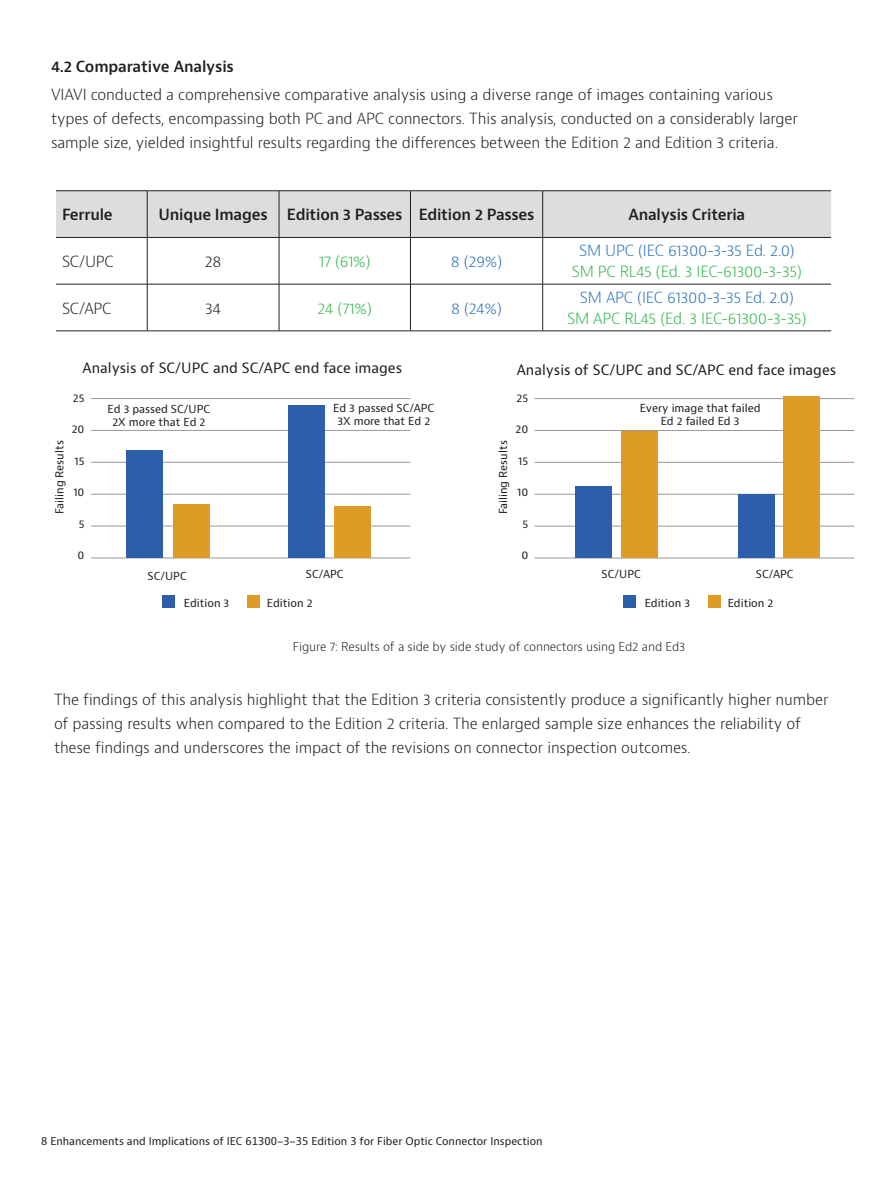
<style>
.page{position:relative;width:893px;height:1191px;background:#fff}
.page>*{position:absolute;margin:0;border:0;box-sizing:border-box;transform-origin:0 0}
.P_10_16{font:300 15px/24px "Bernino Sans";letter-spacing:-.01em;color:#231f20}
.Table_Copy{font:300 15px/21px "Bernino Sans";letter-spacing:-.015em;color:#31b44a;text-align:center}
.TH{font:600 15px "Bernino Sans";letter-spacing:-.015em;color:#231f20}
.H3_Heading_Level_3{font:600 15px "Bernino Sans";letter-spacing:-.01em;color:#231f20}
.Table_Copy-2{font:300 15px "Bernino Sans";letter-spacing:-.015em;color:#231f20}
.Table_Copy-3{font:300 15px "Bernino Sans";color:#2a70b8}
.t1{font:13.8px "Bernino Sans";color:#231f20}
.P_10_16-2{font:300 12px "Bernino Sans";letter-spacing:-.01em;color:#231f20}
.t2{font:10.8px/12.9px "Bernino Sans";color:#231f20;text-align:center}
.t3{font:10.5px "Bernino Sans";color:#231f20}
.s1{color:#2a70b8}
</style>
<div class="page">
<hr style="left:91px;top:557px;width:319px;height:1px;background:#999">
<hr style="left:91px;top:525px;width:319px;height:1px;background:#999">
<hr style="left:91px;top:494px;width:319px;height:1px;background:#999">
<hr style="left:91px;top:462px;width:319px;height:1px;background:#999">
<hr style="left:91px;top:430px;width:319px;height:1px;background:#999">
<hr style="left:91px;top:398px;width:319px;height:1px;background:#999">
<hr style="left:534px;top:557px;width:320px;height:1px;background:#999">
<hr style="left:534px;top:526px;width:320px;height:1px;background:#999">
<hr style="left:534px;top:494px;width:320px;height:1px;background:#999">
<hr style="left:534px;top:462px;width:320px;height:1px;background:#999">
<hr style="left:534px;top:430px;width:320px;height:1px;background:#999">
<hr style="left:534px;top:398px;width:320px;height:1px;background:#999">
<div style="left:126px;top:450px;width:37px;height:108px;background:#2d5eab"></div>
<div style="left:173px;top:504px;width:36px;height:54px;background:#de9b25"></div>
<div style="left:288px;top:405px;width:37px;height:153px;background:#2d5eab"></div>
<div style="left:334px;top:507px;width:37px;height:51px;background:#de9b25"></div>
<div style="left:575px;top:486px;width:36px;height:72px;background:#2d5eab"></div>
<div style="left:621px;top:431px;width:37px;height:127px;background:#de9b25"></div>
<div style="left:738px;top:494px;width:37px;height:64px;background:#2d5eab"></div>
<div style="left:783px;top:397px;width:37px;height:161px;background:#de9b25"></div>
<div style="left:623px;top:595px;width:13px;height:12px;background:#2d5eab"></div>
<div style="left:708px;top:595px;width:13px;height:12px;background:#de9b25"></div>
<div style="left:162px;top:595px;width:13px;height:12px;background:#2d5eab"></div>
<div style="left:248px;top:595px;width:12px;height:12px;background:#de9b25"></div>
<div style="left:56px;top:191px;width:775px;height:46px;background:#dcdddf"></div>
<hr style="left:56px;top:190px;width:91px;height:1px;background:#231f20">
<hr style="left:147px;top:190px;width:132px;height:1px;background:#231f20">
<hr style="left:147px;top:191px;width:1px;height:46px;background:#231f20">
<hr style="left:279px;top:190px;width:131px;height:1px;background:#231f20">
<hr style="left:279px;top:191px;width:1px;height:46px;background:#231f20">
<hr style="left:410px;top:190px;width:133px;height:1px;background:#231f20">
<hr style="left:410px;top:191px;width:1px;height:46px;background:#231f20">
<hr style="left:543px;top:190px;width:288px;height:1px;background:#231f20">
<hr style="left:542px;top:191px;width:1px;height:46px;background:#231f20">
<hr style="left:56px;top:237px;width:91px;height:1px;background:#231f20">
<hr style="left:147px;top:237px;width:132px;height:1px;background:#231f20">
<hr style="left:147px;top:238px;width:1px;height:46px;background:#231f20">
<hr style="left:279px;top:237px;width:131px;height:1px;background:#231f20">
<hr style="left:279px;top:238px;width:1px;height:46px;background:#231f20">
<hr style="left:410px;top:237px;width:133px;height:1px;background:#231f20">
<hr style="left:410px;top:238px;width:1px;height:46px;background:#231f20">
<hr style="left:543px;top:237px;width:288px;height:1px;background:#231f20">
<hr style="left:542px;top:238px;width:1px;height:46px;background:#231f20">
<hr style="left:56px;top:284px;width:91px;height:1px;background:#231f20">
<hr style="left:147px;top:284px;width:132px;height:1px;background:#231f20">
<hr style="left:147px;top:284px;width:1px;height:47px;background:#231f20">
<hr style="left:279px;top:284px;width:131px;height:1px;background:#231f20">
<hr style="left:279px;top:284px;width:1px;height:47px;background:#231f20">
<hr style="left:410px;top:284px;width:133px;height:1px;background:#231f20">
<hr style="left:410px;top:284px;width:1px;height:47px;background:#231f20">
<hr style="left:543px;top:284px;width:288px;height:1px;background:#231f20">
<hr style="left:542px;top:284px;width:1px;height:47px;background:#231f20">
<hr style="left:56px;top:330px;width:91px;height:1px;background:#231f20">
<hr style="left:147px;top:330px;width:132px;height:1px;background:#231f20">
<hr style="left:279px;top:330px;width:131px;height:1px;background:#231f20">
<hr style="left:410px;top:330px;width:133px;height:1px;background:#231f20">
<hr style="left:543px;top:330px;width:288px;height:1px;background:#231f20">
<p class="H3_Heading_Level_3" style="left:51px;top:56px;width:184px">4.2 Comparative Analysis</p>
<p class="P_10_16" style="left:51px;top:83px;width:748px">VIAVI conducted a comprehensive comparative analysis using a diverse range of images containing various types of defects, encompassing both PC and APC connectors. This analysis, conducted on a considerably larger sample size, yielded insightful results regarding the differences between the Edition 2 and Edition 3 criteria.</p>
<p class="TH" style="left:62px;top:205px;width:52px">Ferrule</p>
<p class="TH" style="left:159px;top:205px;width:111px">Unique Images</p>
<p class="TH" style="left:287px;top:205px;width:117px">Edition 3 Passes</p>
<p class="TH" style="left:419px;top:205px;width:117px">Edition 2 Passes</p>
<p class="TH" style="left:628px;top:205px;width:118px">Analysis Criteria</p>
<p class="Table_Copy-2" style="left:62px;top:251px;width:53px">SC/UPC</p>
<p class="Table_Copy-2" style="left:205px;top:251px;width:18px">28</p>
<p class="Table_Copy" style="left:319px;top:251px;width:54px">17 (61%)</p>
<p class="Table_Copy-3" style="left:451px;top:251px;width:53px">8 (29%)</p>
<p class="Table_Copy" style="left:572px;top:241px;width:232px"><span class="s1">SM UPC (IEC 61300-3-35 Ed. 2.0)<br></span>SM PC RL45 (Ed. 3 IEC-61300-3-35)</p>
<p class="Table_Copy-2" style="left:62px;top:298px;width:51px">SC/APC</p>
<p class="Table_Copy-2" style="left:205px;top:298px;width:18px">34</p>
<p class="Table_Copy" style="left:317px;top:298px;width:56px">24 (71%)</p>
<p class="Table_Copy-3" style="left:451px;top:298px;width:52px">8 (24%)</p>
<p class="Table_Copy" style="left:567px;top:287px;width:241px"><span class="s1">SM APC (IEC 61300-3-35 Ed. 2.0)<br></span>SM APC RL45 (Ed. 3 IEC-61300-3-35)</p>
<p class="t1" style="left:83px;top:359px;width:321px">Analysis of SC/UPC and SC/APC end face images</p>
<p class="t1" style="left:517px;top:361px;width:321px">Analysis of SC/UPC and SC/APC end face images</p>
<p class="t2" style="left:108px;top:403px;width:104px">Ed 3 passed SC/UPC<br>2X more that Ed 2</p>
<p class="t2" style="left:333px;top:402px;width:103px">Ed 3 passed SC/APC<br>3X more that Ed 2</p>
<p class="t2" style="left:640px;top:402px;width:122px">Every image that failed<br>Ed 2 failed Ed 3</p>
<p class="t2" style="left:73px;top:392px;width:13px">25</p>
<p class="t2" style="left:72px;top:423px;width:14px">20</p>
<p class="t2" style="left:75px;top:454px;width:12px">15</p>
<p class="t2" style="left:73px;top:486px;width:13px">10</p>
<p class="t2" style="left:79px;top:517px;width:7px">5</p>
<p class="t2" style="left:78px;top:549px;width:8px">0</p>
<p class="t2" style="left:517px;top:392px;width:13px">25</p>
<p class="t2" style="left:516px;top:423px;width:14px">20</p>
<p class="t2" style="left:518px;top:455px;width:12px">15</p>
<p class="t2" style="left:517px;top:486px;width:13px">10</p>
<p class="t2" style="left:522px;top:517px;width:7px">5</p>
<p class="t2" style="left:521px;top:549px;width:8px">0</p>
<p class="t2" style="left:53px;top:514px;width:75px;rotate:-90deg">Failing Results</p>
<p class="t2" style="left:497px;top:514px;width:75px;rotate:-90deg">Failing Results</p>
<p class="t2" style="left:148px;top:569px;width:41px">SC/UPC</p>
<p class="t2" style="left:306px;top:568px;width:39px">SC/APC</p>
<p class="t2" style="left:602px;top:568px;width:41px">SC/UPC</p>
<p class="t2" style="left:756px;top:568px;width:39px">SC/APC</p>
<p class="t2" style="left:184px;top:596px;width:47px">Edition 3</p>
<p class="t2" style="left:267px;top:596px;width:47px">Edition 2</p>
<p class="t2" style="left:645px;top:596px;width:47px">Edition 3</p>
<p class="t2" style="left:728px;top:596px;width:47px">Edition 2</p>
<p class="P_10_16-2" style="left:293px;top:639px;width:394px">Figure 7: Results of a side by side study of connectors using Ed2 and Ed3</p>
<p class="P_10_16" style="left:54px;top:687px;width:776px">The findings of this analysis highlight that the Edition 3 criteria consistently produce a significantly higher number of passing results when compared to the Edition 2 criteria. The enlarged sample size enhances the reliability of these findings and underscores the impact of the revisions on connector inspection outcomes.</p>
<p class="t3" style="left:41px;top:1134px;width:503px">8 Enhancements and Implications of IEC 61300-3-35 Edition 3 for Fiber Optic Connector Inspection</p>
</div>
